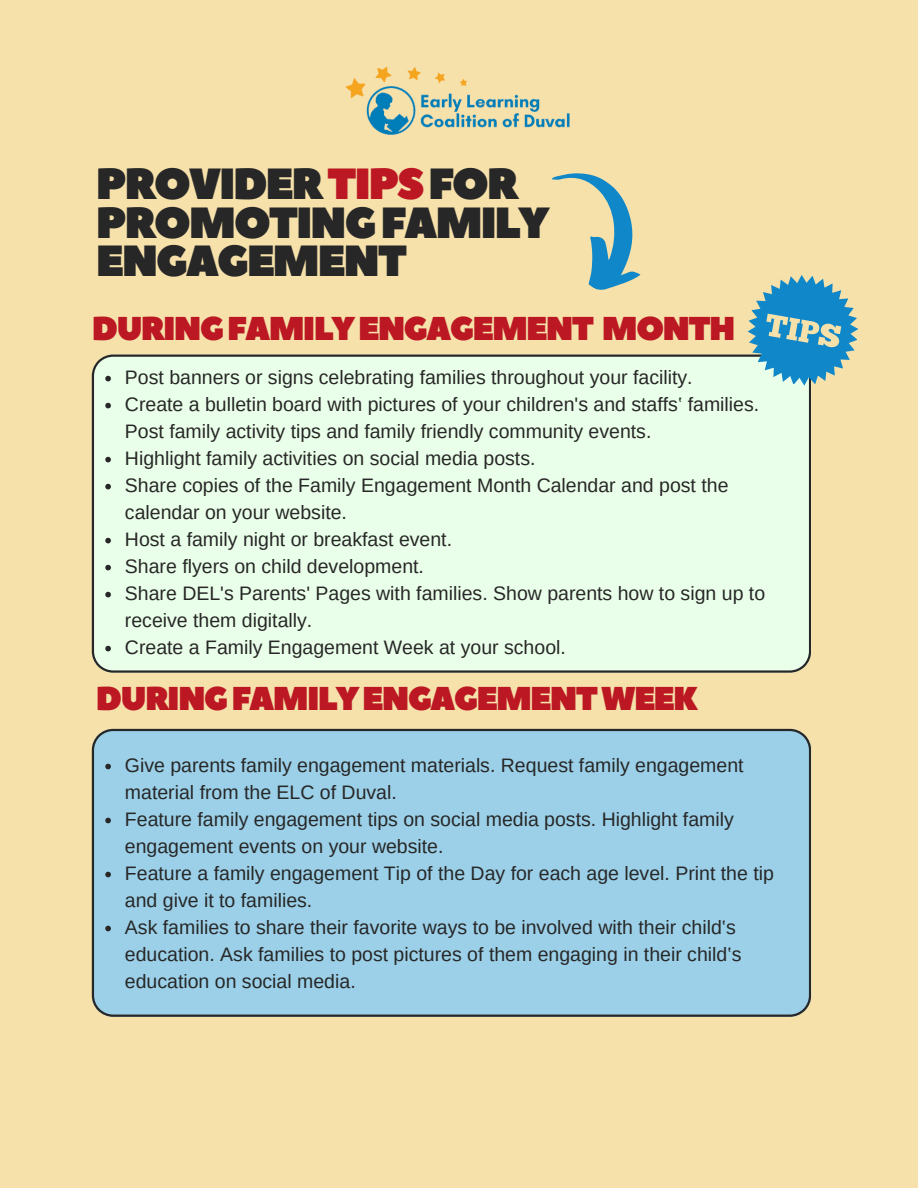
<style>
.page{position:relative;width:918px;height:1188px;background:#f6e1ab}
.page>*{position:absolute;margin:0;border:0;box-sizing:border-box;transform-origin:0 0}
.t1{font:43.5px/38.2px "Peace Sans";letter-spacing:-.055em;color:#272727}
.t2{font:33px "Peace Sans";letter-spacing:-.055em;color:#bc1823}
.t3{font:19.5px/27px "Arimo";color:#272727}
.s1{color:#bc1823}
</style>
<div class="page">
<div style="left:92px;top:355px;width:719px;height:318px;background:#eaffe9"></div>
<div style="left:92px;top:729px;width:719px;height:288px;background:#9bd0e8"></div>
<img style="left:345px;top:66px;width:225px;height:69px">
<svg style="left:739px;top:275px;width:119px;height:119px"></svg>
<svg style="left:552px;top:173px;width:89px;height:117px"></svg>
<svg style="left:105px;top:376px;width:6px;height:5px"></svg>
<svg style="left:105px;top:403px;width:6px;height:5px"></svg>
<svg style="left:105px;top:457px;width:6px;height:5px"></svg>
<svg style="left:105px;top:484px;width:6px;height:5px"></svg>
<svg style="left:105px;top:538px;width:6px;height:5px"></svg>
<svg style="left:105px;top:565px;width:6px;height:5px"></svg>
<svg style="left:105px;top:592px;width:6px;height:5px"></svg>
<svg style="left:105px;top:646px;width:6px;height:5px"></svg>
<svg style="left:105px;top:764px;width:6px;height:5px"></svg>
<svg style="left:105px;top:818px;width:6px;height:5px"></svg>
<svg style="left:105px;top:872px;width:6px;height:5px"></svg>
<svg style="left:105px;top:926px;width:6px;height:5px"></svg>
<p class="t1" style="left:96px;top:167px;width:455px">PROVIDER<span class="s1">TIPS</span>FOR<br>PROMOTINGFAMILY<br>ENGAGEMENT</p>
<p class="t2" style="left:92px;top:307px;width:645px">DURINGFAMILYENGAGEMENT MONTH</p>
<h1 class="t3" style="left:125px;top:363px;width:569px">Post banners or signs celebrating families throughout your facility.</h1>
<p class="t3" style="left:125px;top:390px;width:636px">Create a bulletin board with pictures of your children's and staffs‛ families.<br>Post family activity tips and family friendly community events.</p>
<h2 class="t3" style="left:125px;top:444px;width:412px">Highlight family activities on social media posts.</h2>
<p class="t3" style="left:125px;top:471px;width:605px">Share copies of the Family Engagement Month Calendar and post the calendar on your website.</p>
<p class="t3" style="left:125px;top:525px;width:329px">Host a family night or breakfast event.</p>
<p class="t3" style="left:125px;top:552px;width:301px">Share flyers on child development.</p>
<p class="t3" style="left:125px;top:579px;width:642px">Share DEL's Parents' Pages with families. Show parents how to sign up to receive them digitally.</p>
<p class="t3" style="left:125px;top:633px;width:442px">Create a Family Engagement Week at your school.</p>
<p class="t2" style="left:96px;top:677px;width:604px">DURINGFAMILYENGAGEMENTWEEK</p>
<p class="t3" style="left:125px;top:751px;width:620px">Give parents family engagement materials. Request family engagement material from the ELC of Duval.</p>
<p class="t3" style="left:125px;top:805px;width:610px">Feature family engagement tips on social media posts. Highlight family engagement events on your website.</p>
<p class="t3" style="left:125px;top:859px;width:651px">Feature a family engagement Tip of the Day for each age level. Print the tip and give it to families.</p>
<h2 class="t3" style="left:125px;top:913px;width:618px">Ask families to share their favorite ways to be involved with their child‛s education. Ask families to post pictures of them engaging in their child‛s education on social media.</h2>
</div>
